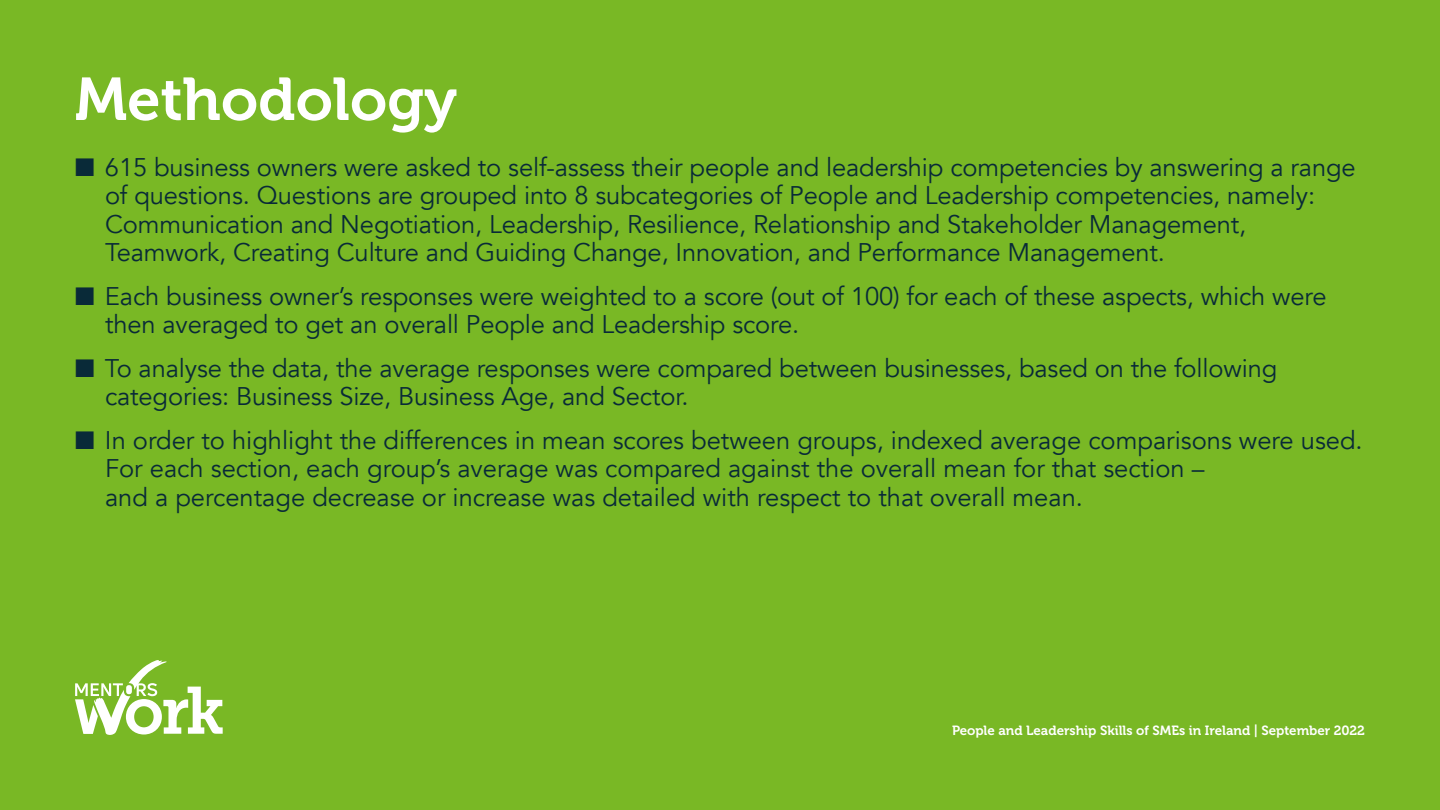
<style>
.page{position:relative;width:1440px;height:810px;background:#79b825}
.page>*{position:absolute;margin:0;border:0;box-sizing:border-box;transform-origin:0 0}
.t1{font:60px "Museo 700";color:#fff}
.t2{font:25.5px/28.5px "Avenir";letter-spacing:-.005em;color:#092a38}
.t3{font:13.27px "Museo 700";color:#fff}
</style>
<div class="page">
<svg style="left:75px;top:660px;width:148px;height:75px"></svg>
<p class="t1" style="left:75px;top:66px;width:384px">Methodology</p>
<p class="t2" style="left:105px;top:153px;width:1252px;text-indent:-30px">■ 615 business owners were asked to self-assess their people and leadership competencies by answering a range of questions. Questions are grouped into 8 subcategories of People and Leadership competencies, namely:<br>Communication and Negotiation, Leadership, Resilience, Relationship and Stakeholder Management, Teamwork, Creating Culture and Guiding Change, Innovation, and Performance Management.</p>
<p class="t2" style="left:105px;top:282px;width:1223px;text-indent:-30px">■ Each business owner’s responses were weighted to a score (out of 100) for each of these aspects, which were then averaged to get an overall People and Leadership score.</p>
<p class="t2" style="left:105px;top:354px;width:1174px;text-indent:-30px">■ To analyse the data, the average responses were compared between businesses, based on the following categories: Business Size, Business Age, and Sector.</p>
<p class="t2" style="left:105px;top:426px;width:1259px;text-indent:-30px">■ In order to highlight the differences in mean scores between groups, indexed average comparisons were used.<br>For each section, each group’s average was compared against the overall mean for that section –<br>and a percentage decrease or increase was detailed with respect to that overall mean.</p>
<p class="t3" style="left:952px;top:723px;width:414px">People and Leadership Skills of SMEs in Ireland | September 2022</p>
</div>
